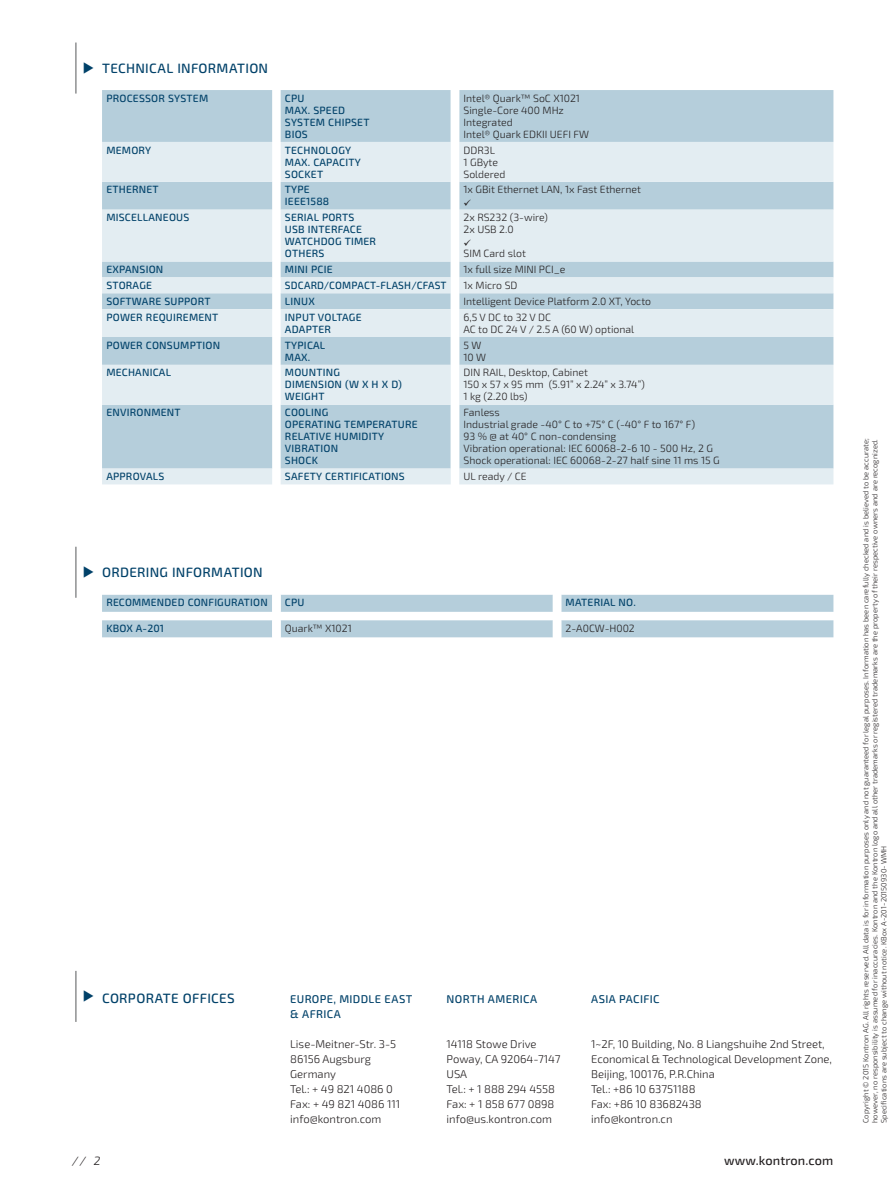
<style>
.page{position:relative;width:893px;height:1191px;background:#fff}
.page>*{position:absolute;margin:0;border:0;box-sizing:border-box;transform-origin:0 0}
.t1{font:500 13.5px "Exo 2.0";letter-spacing:.02em;color:#004169}
.t2{font:500 12.75px "Exo 2.0";letter-spacing:.01em;color:#231f20}
.t3{font:italic 300 12px "Exo 2.0";color:#231f20}
.t4{font:300 11.25px/15px "Exo 2.0";color:#231f20}
.t5{font:500 11.25px/15px "Exo 2.0";letter-spacing:.03em;color:#004169}
.t6{font:300 10.5px/12px "Exo 2.0";color:#231f20}
.t7{font:500 10.5px/12px "Exo 2.0";letter-spacing:.02em;color:#004169}
.t8{font:300 7.5px/9px "Exo 2.0";letter-spacing:.01em;color:#231f20}
</style>
<div class="page">
<hr style="left:76px;top:971px;width:1px;height:51px;background:#57585a">
<hr style="left:76px;top:547px;width:1px;height:51px;background:#57585a">
<hr style="left:76px;top:43px;width:1px;height:51px;background:#57585a">
<svg style="left:102px;top:595px;width:731px;height:42px"></svg>
<div style="left:102px;top:90px;width:731px;height:52px;background:#b5cedb"></div>
<svg style="left:102px;top:142px;width:731px;height:342px;background:#cfdfe8"></svg>
<svg style="left:451px;top:90px;width:20px;height:394px"></svg>
<p class="t1" style="left:102px;top:63px;width:168px">TECHNICAL INFORMATION</p>
<p class="t7" style="left:106px;top:93px;width:103px">PROCESSOR SYSTEM</p>
<p class="t7" style="left:285px;top:93px;width:86px">CPU<br>MAX. SPEED<br>SYSTEM CHIPSET<br>BIOS</p>
<p class="t6" style="left:463px;top:93px;width:127px">Intel® Quark™ SoC X1021<br>Single-Core 400 MHz<br>Integrated<br>Intel® Quark EDKII UEFI FW</p>
<p class="t7" style="left:106px;top:145px;width:46px">MEMORY</p>
<p class="t7" style="left:285px;top:145px;width:77px">TECHNOLOGY<br>MAX. CAPACITY<br>SOCKET</p>
<p class="t6" style="left:463px;top:145px;width:43px">DDR3L<br>1 GByte<br>Soldered</p>
<p class="t7" style="left:106px;top:185px;width:54px">ETHERNET</p>
<p class="t7" style="left:285px;top:185px;width:46px">TYPE<br>IEEE1588</p>
<p class="t6" style="left:463px;top:185px;width:179px">1x GBit Ethernet LAN, 1x Fast Ethernet</p>
<p class="t7" style="left:106px;top:213px;width:84px">MISCELLANEOUS</p>
<p class="t7" style="left:285px;top:213px;width:93px">SERIAL PORTS<br>USB INTERFACE<br>WATCHDOG TIMER<br>OTHERS</p>
<p class="t6" style="left:463px;top:213px;width:86px">2x RS232 (3-wire)<br>2x USB 2.0</p>
<p class="t6" style="left:463px;top:249px;width:64px">SIM Card slot</p>
<p class="t7" style="left:106px;top:265px;width:59px">EXPANSION</p>
<p class="t7" style="left:285px;top:265px;width:49px">MINI PCIE</p>
<p class="t6" style="left:463px;top:265px;width:103px">1x full size MINI PCI_e</p>
<p class="t7" style="left:106px;top:280px;width:47px">STORAGE</p>
<p class="t7" style="left:285px;top:280px;width:163px">SDCARD/COMPACT-FLASH/CFAST</p>
<p class="t6" style="left:463px;top:280px;width:55px">1x Micro SD</p>
<p class="t7" style="left:106px;top:296px;width:106px">SOFTWARE SUPPORT</p>
<p class="t7" style="left:285px;top:296px;width:31px">LINUX</p>
<p class="t6" style="left:463px;top:296px;width:189px">Intelligent Device Platform 2.0 XT, Yocto</p>
<p class="t7" style="left:106px;top:312px;width:114px">POWER REQUIREMENT</p>
<p class="t7" style="left:285px;top:312px;width:78px">INPUT VOLTAGE<br>ADAPTER</p>
<p class="t6" style="left:463px;top:312px;width:172px">6,5 V DC to 32 V DC<br>AC to DC 24 V / 2.5 A (60 W) optional</p>
<p class="t7" style="left:106px;top:340px;width:115px">POWER CONSUMPTION</p>
<p class="t7" style="left:285px;top:340px;width:42px">TYPICAL<br>MAX.</p>
<p class="t6" style="left:463px;top:340px;width:24px">5 W<br>10 W</p>
<p class="t7" style="left:106px;top:368px;width:66px">MECHANICAL</p>
<p class="t7" style="left:285px;top:368px;width:118px">MOUNTING<br>DIMENSION (W X H X D)<br>WEIGHT</p>
<p class="t6" style="left:463px;top:368px;width:183px">DIN RAIL, Desktop, Cabinet<br>150 x 57 x 95 mm (5.91” x 2.24” x 3.74”)<br>1 kg (2.20 lbs)</p>
<p class="t7" style="left:106px;top:408px;width:76px">ENVIRONMENT</p>
<p class="t7" style="left:285px;top:408px;width:134px">COOLING<br>OPERATING TEMPERATURE<br>RELATIVE HUMIDITY<br>VIBRATION<br>SHOCK</p>
<p class="t6" style="left:463px;top:408px;width:258px">Fanless<br>Industrial grade -40° C to +75° C (-40° F to 167° F)<br>93 % @ at 40° C non-condensing<br>Vibration operational: IEC 60068-2-6 10 - 500 Hz, 2 G Shock operational: IEC 60068-2-27 half sine 11 ms 15 G</p>
<p class="t7" style="left:106px;top:471px;width:60px">APPROVALS</p>
<p class="t7" style="left:285px;top:471px;width:121px">SAFETY CERTIFICATIONS</p>
<p class="t6" style="left:463px;top:472px;width:65px">UL ready / CE</p>
<p class="t1" style="left:102px;top:567px;width:162px">ORDERING INFORMATION</p>
<p class="t7" style="left:106px;top:598px;width:163px">RECOMMENDED CONFIGURATION</p>
<p class="t7" style="left:285px;top:598px;width:21px">CPU</p>
<p class="t7" style="left:566px;top:598px;width:72px">MATERIAL NO.</p>
<p class="t7" style="left:106px;top:623px;width:59px">KBOX A-201</p>
<p class="t6" style="left:285px;top:623px;width:68px">Quark™ X1021</p>
<p class="t6" style="left:566px;top:623px;width:71px">2-A0CW-H002</p>
<p class="t1" style="left:102px;top:993px;width:134px">CORPORATE OFFICES</p>
<p class="t5" style="left:447px;top:992px;width:92px">NORTH AMERICA</p>
<p class="t4" style="left:446px;top:1037px;width:115px">14118 Stowe Drive<br>Poway, CA 92064-7147<br>USA<br>Tel.: + 1 888 294 4558<br>Fax: + 1 858 677 0898 info@us.kontron.com</p>
<p class="t5" style="left:290px;top:992px;width:124px">EUROPE, MIDDLE EAST &amp; AFRICA</p>
<p class="t4" style="left:290px;top:1037px;width:111px">Lise-Meitner-Str. 3-5<br>86156 Augsburg<br>Germany<br>Tel.: + 49 821 4086 0<br>Fax: + 49 821 4086 111 info@kontron.com</p>
<p class="t5" style="left:591px;top:992px;width:70px">ASIA PACIFIC</p>
<p class="t4" style="left:591px;top:1037px;width:243px">1~2F, 10 Building, No. 8 Liangshuihe 2nd Street,<br>Economical &amp; Technological Development Zone,<br>Beijing, 100176, P.R.China<br>Tel.: +86 10 63751188<br>Fax: +86 10 83682438<br>info@kontron.cn</p>
<p class="t3" style="left:72px;top:1156px;width:30px">// 2</p>
<p class="t2" style="left:724px;top:1156px;width:111px">www.kontron.com</p>
<p class="t8" style="left:862px;top:1123px;width:686px;rotate:-90deg">Copyright © 2015 Kontron AG. All rights reserved. All data is for information purposes only and not guaranteed for legal purposes. Information has been carefully checked and is believed to be accurate; however, no responsibility is assumed for inaccuracies. Kontron and the Kontron logo and all other trademarks or registered trademarks are the property of their respective owners and are recognized.<br>Specifications are subject to change without notice. KBox A-201-20150930- WMH</p>
</div>
